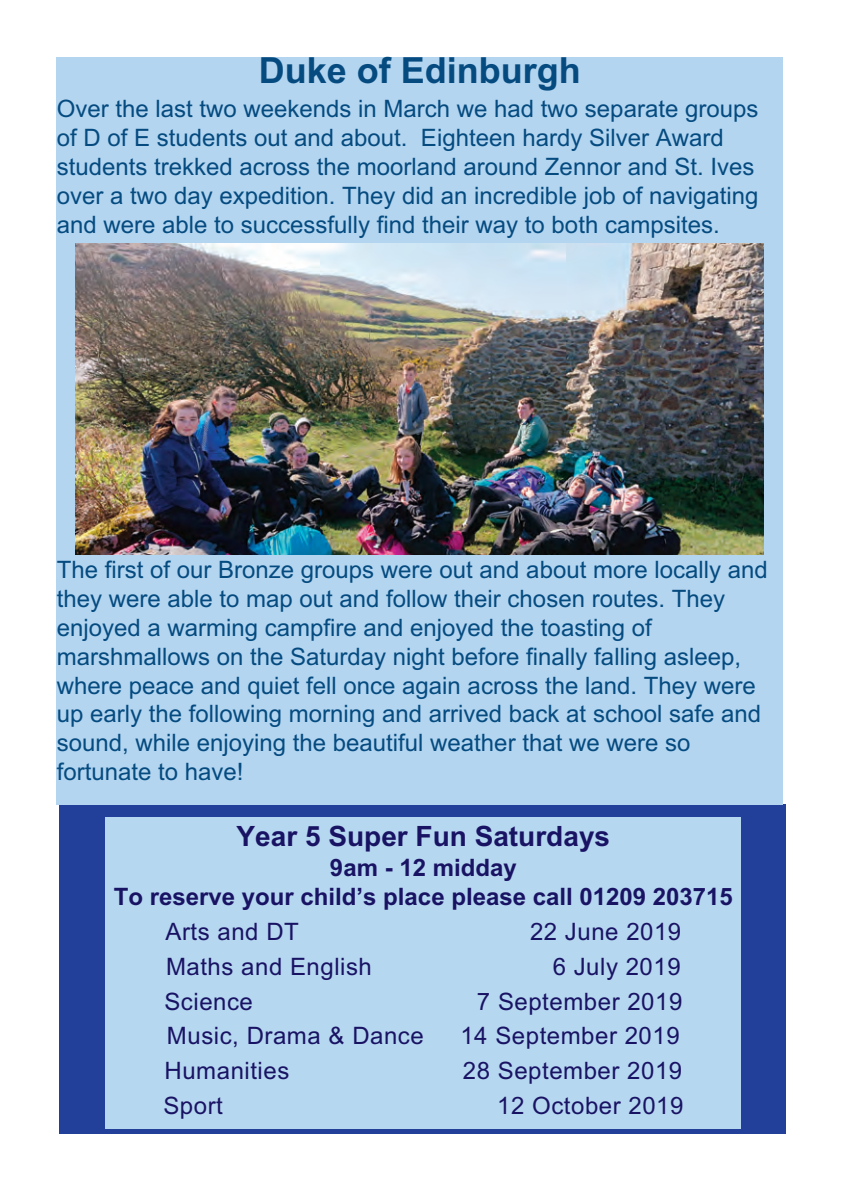
<style>
.page{position:relative;width:842px;height:1191px;background:#fff}
.page>*{position:absolute;margin:0;border:0;box-sizing:border-box;transform-origin:0 0}
.t1{font:700 36px "Arial";color:#054b80}
.t2{font:700 28px "Arial";color:#191364}
.t3{font:24px/28.8px "Arial";color:#054b80}
.t4{font:24px "Arial";letter-spacing:.02em;color:#191364}
.t5{font:700 24px/28.8px "Arial";color:#191364;text-align:center}
</style>
<div class="page">
<div style="left:59px;top:804px;width:726px;height:330px;background:#223f99"></div>
<div style="left:106px;top:817px;width:635px;height:311px;background:#b6d7f0"></div>
<div style="left:57px;top:57px;width:726px;height:747px;background:#b3d5f0"></div>
<img style="left:76px;top:244px;width:688px;height:310px">
<h1 class="t1" style="left:259px;top:57px;width:324px">Duke of Edinburgh</h1>
<p class="t3" style="left:57px;top:97px;width:703px">Over the last two weekends in March we had two separate groups of D of E students out and about. Eighteen hardy Silver Award students trekked across the moorland around Zennor and St. Ives over a two day expedition. They did an incredible job of navigating and were able to successfully find their way to both campsites.</p>
<p class="t3" style="left:57px;top:558px;width:712px">The first of our Bronze groups were out and about more locally and they were able to map out and follow their chosen routes. They enjoyed a warming campfire and enjoyed the toasting of marshmallows on the Saturday night before finally falling asleep, where peace and quiet fell once again across the land. They were up early the following morning and arrived back at school safe and sound, while enjoying the beautiful weather that we were so fortunate to have!</p>
<p class="t2" style="left:237px;top:825px;width:375px">Year 5 Super Fun Saturdays</p>
<p class="t5" style="left:114px;top:856px;width:621px">9am - 12 midday<br>To reserve your child’s place please call 01209 203715</p>
<p class="t4" style="left:165px;top:922px;width:135px">Arts and DT</p>
<p class="t4" style="left:530px;top:922px;width:153px">22 June 2019</p>
<p class="t4" style="left:166px;top:957px;width:207px">Maths and English</p>
<p class="t4" style="left:553px;top:957px;width:130px">6 July 2019</p>
<p class="t4" style="left:164px;top:992px;width:90px">Science</p>
<p class="t4" style="left:477px;top:992px;width:207px">7 September 2019</p>
<p class="t4" style="left:167px;top:1027px;width:258px">Music, Drama &amp; Dance</p>
<p class="t4" style="left:460px;top:1027px;width:221px">14 September 2019</p>
<p class="t4" style="left:165px;top:1062px;width:126px">Humanities</p>
<p class="t4" style="left:463px;top:1062px;width:221px">28 September 2019</p>
<p class="t4" style="left:163px;top:1096px;width:61px">Sport</p>
<p class="t4" style="left:497px;top:1096px;width:188px">12 October 2019</p>
</div>
